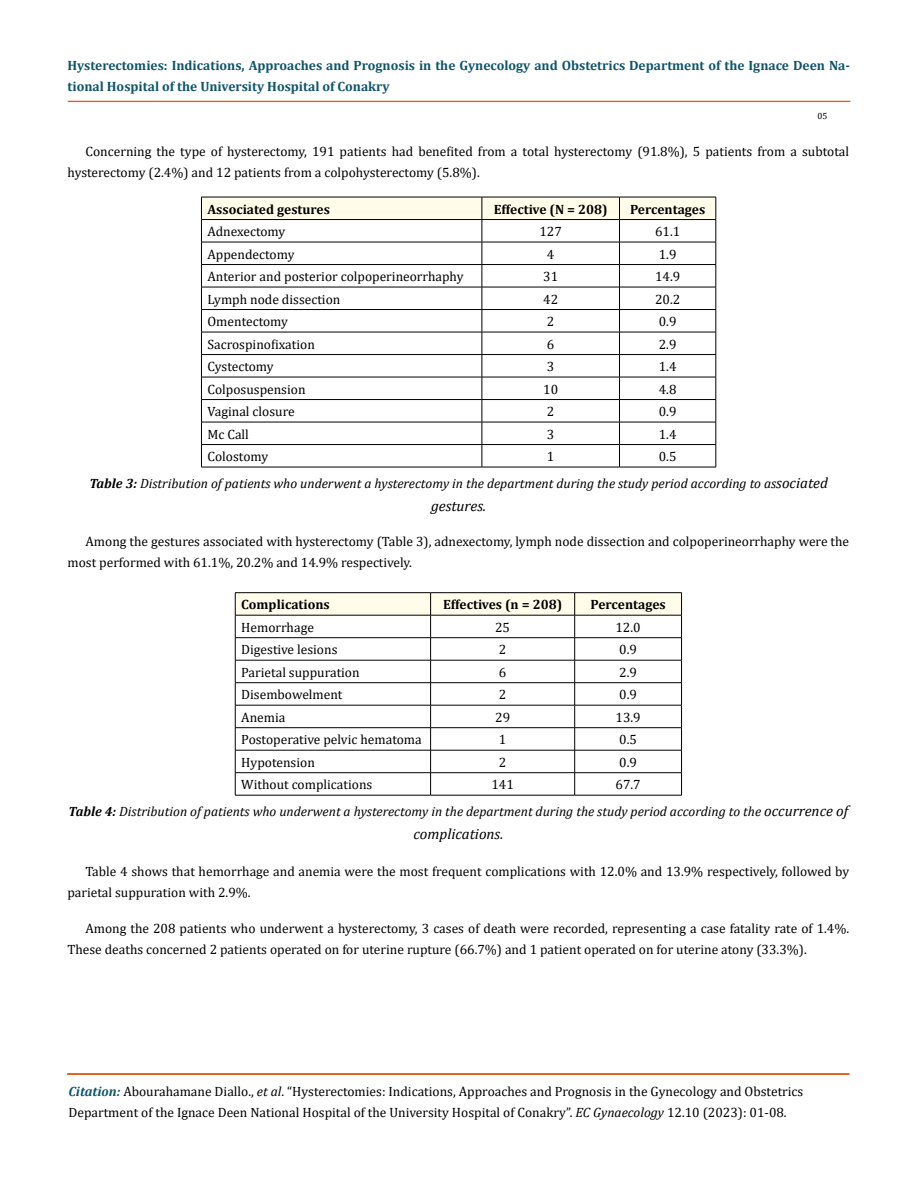
<style>
.page{position:relative;width:917px;height:1188px;background:#fff}
.page>*{position:absolute;margin:0;border:0;box-sizing:border-box;transform-origin:0 0}
.t1{font:italic 15px "Cambria";color:#000}
.t2{font:13.5px/21px "Cambria";color:#000}
.t3{font:italic 13.5px/27.2px "Cambria";color:#000}
.t4{font:700 13.5px/21px "Cambria";color:#0e546a}
.t5{font:700 13.5px "Cambria";color:#000}
.t6{font:9px "Cambria";color:#000}
.s1{font-style:normal}
.s2{font-weight:700}
.s3{font-size:15px}
.s4{font-weight:700;font-style:italic;color:#0e546a}
.s5{font-style:italic}
</style>
<div class="page">
<div style="left:68px;top:101px;width:782px;height:1px;border:1px solid #e05d1a"></div>
<div style="left:67px;top:1074px;width:782px;height:1px;border:1px solid #e05d1a"></div>
<svg style="left:201px;top:197px;width:515px;height:270px"></svg>
<hr style="left:201px;top:467px;width:281px;height:1px;background:#000">
<hr style="left:482px;top:467px;width:137px;height:1px;background:#000">
<hr style="left:619px;top:467px;width:97px;height:1px;background:#000">
<hr style="left:235px;top:592px;width:195px;height:1px;background:#000">
<hr style="left:430px;top:592px;width:144px;height:1px;background:#000">
<hr style="left:574px;top:592px;width:107px;height:1px;background:#000">
<svg style="left:235px;top:593px;width:447px;height:202px"></svg>
<hr style="left:235px;top:795px;width:195px;height:1px;background:#000">
<hr style="left:430px;top:795px;width:144px;height:1px;background:#000">
<hr style="left:574px;top:795px;width:107px;height:1px;background:#000">
<p class="t4" style="left:68px;top:54px;width:783px">Hysterectomies: Indications, Approaches and Prognosis in the Gynecology and Obstetrics Department of the Ignace Deen Na&shy;tional Hospital of the University Hospital of Conakry</p>
<p class="t6" style="left:817px;top:110px;width:11px">05</p>
<p class="t2" style="left:68px;top:141px;width:783px;text-indent:18px">Concerning the type of hysterectomy, 191 patients had benefited from a total hysterectomy (91.8%), 5 patients from a subtotal hysterectomy (2.4%) and 12 patients from a colpohysterectomy (5.8%).</p>
<p class="t5" style="left:207px;top:199px;width:124px">Associated gestures</p>
<p class="t5" style="left:493px;top:199px;width:115px">Effective (N = 208)</p>
<p class="t5" style="left:630px;top:199px;width:77px">Percentages</p>
<p class="t2" style="left:207px;top:221px;width:79px">Adnexectomy</p>
<p class="t2" style="left:539px;top:221px;width:24px">127</p>
<p class="t2" style="left:655px;top:221px;width:27px">61.1</p>
<p class="t2" style="left:207px;top:243px;width:88px">Appendectomy</p>
<p class="t2" style="left:547px;top:243px;width:9px">4</p>
<p class="t2" style="left:658px;top:243px;width:19px">1.9</p>
<p class="t2" style="left:207px;top:266px;width:257px">Anterior and posterior colpoperineorrhaphy</p>
<p class="t2" style="left:543px;top:266px;width:16px">31</p>
<p class="t2" style="left:655px;top:266px;width:27px">14.9</p>
<p class="t2" style="left:207px;top:288px;width:134px">Lymph node dissection</p>
<p class="t2" style="left:543px;top:288px;width:16px">42</p>
<p class="t2" style="left:655px;top:288px;width:27px">20.2</p>
<p class="t2" style="left:207px;top:311px;width:82px">Omentectomy</p>
<p class="t2" style="left:547px;top:311px;width:9px">2</p>
<p class="t2" style="left:658px;top:311px;width:19px">0.9</p>
<p class="t2" style="left:207px;top:333px;width:109px">Sacrospinofixation</p>
<p class="t2" style="left:547px;top:333px;width:9px">6</p>
<p class="t2" style="left:658px;top:333px;width:19px">2.9</p>
<p class="t2" style="left:207px;top:356px;width:68px">Cystectomy</p>
<p class="t2" style="left:547px;top:356px;width:9px">3</p>
<p class="t2" style="left:658px;top:356px;width:19px">1.4</p>
<p class="t2" style="left:207px;top:378px;width:100px">Colposuspension</p>
<p class="t2" style="left:543px;top:378px;width:16px">10</p>
<p class="t2" style="left:658px;top:378px;width:19px">4.8</p>
<p class="t2" style="left:207px;top:401px;width:89px">Vaginal closure</p>
<p class="t2" style="left:547px;top:401px;width:9px">2</p>
<p class="t2" style="left:658px;top:401px;width:19px">0.9</p>
<p class="t2" style="left:207px;top:423px;width:43px">Mc Call</p>
<p class="t2" style="left:547px;top:423px;width:9px">3</p>
<p class="t2" style="left:658px;top:423px;width:19px">1.4</p>
<p class="t2" style="left:207px;top:446px;width:62px">Colostomy</p>
<p class="t2" style="left:547px;top:446px;width:9px">1</p>
<p class="t3" style="left:89px;top:442px;width:740px;text-indent:569px"><span class="s1">0.5<br></span><span class="s2">Table 3:</span> Distribution of patients who underwent a hysterectomy in the department during the study period according to as<span class="s3">sociated</span></p>
<p class="t1" style="left:431px;top:495px;width:56px">gestures.</p>
<p class="t2" style="left:68px;top:531px;width:783px;text-indent:18px">Among the gestures associated with hysterectomy (Table 3), adnexectomy, lymph node dissection and colpoperineorrhaphy were the most performed with 61.1%, 20.2% and 14.9% respectively.</p>
<p class="t5" style="left:241px;top:595px;width:90px">Complications</p>
<p class="t5" style="left:443px;top:595px;width:121px">Effectives (n = 208)</p>
<p class="t5" style="left:590px;top:595px;width:77px">Percentages</p>
<p class="t2" style="left:241px;top:617px;width:74px">Hemorrhage</p>
<p class="t2" style="left:495px;top:617px;width:16px">25</p>
<p class="t2" style="left:615px;top:617px;width:27px">12.0</p>
<p class="t2" style="left:241px;top:639px;width:98px">Digestive lesions</p>
<p class="t2" style="left:499px;top:639px;width:9px">2</p>
<p class="t2" style="left:619px;top:639px;width:19px">0.9</p>
<p class="t2" style="left:241px;top:662px;width:120px">Parietal suppuration</p>
<p class="t2" style="left:499px;top:662px;width:9px">6</p>
<p class="t2" style="left:619px;top:662px;width:19px">2.9</p>
<p class="t2" style="left:241px;top:684px;width:103px">Disembowelment</p>
<p class="t2" style="left:499px;top:684px;width:9px">2</p>
<p class="t2" style="left:619px;top:684px;width:19px">0.9</p>
<p class="t2" style="left:241px;top:707px;width:46px">Anemia</p>
<p class="t2" style="left:495px;top:707px;width:16px">29</p>
<p class="t2" style="left:615px;top:707px;width:27px">13.9</p>
<p class="t2" style="left:241px;top:729px;width:182px">Postoperative pelvic hematoma</p>
<p class="t2" style="left:499px;top:729px;width:9px">1</p>
<p class="t2" style="left:619px;top:729px;width:19px">0.5</p>
<p class="t2" style="left:241px;top:752px;width:75px">Hypotension</p>
<p class="t2" style="left:499px;top:752px;width:9px">2</p>
<p class="t2" style="left:619px;top:752px;width:19px">0.9</p>
<p class="t2" style="left:241px;top:774px;width:132px">Without complications</p>
<p class="t2" style="left:491px;top:774px;width:24px">141</p>
<p class="t3" style="left:69px;top:770px;width:781px;text-indent:547px"><span class="s1">67.7<br></span><span class="s2">Table 4:</span> Distribution of patients who underwent a hysterectomy in the department during the study period according to the <span class="s3">occurrence of</span></p>
<p class="t1" style="left:413px;top:823px;width:91px">complications.</p>
<p class="t2" style="left:67px;top:861px;width:783px;text-indent:18px">Table 4 shows that hemorrhage and anemia were the most frequent complications with 12.0% and 13.9% respectively, followed by parietal suppuration with 2.9%.</p>
<p class="t2" style="left:67px;top:918px;width:783px;text-indent:18px">Among the 208 patients who underwent a hysterectomy, 3 cases of death were recorded, representing a case fatality rate of 1.4%.<br>These deaths concerned 2 patients operated on for uterine rupture (66.7%) and 1 patient operated on for uterine atony (33.3%).</p>
<p class="t2" style="left:68px;top:1081px;width:736px"><span class="s4">Citation:</span> Abourahamane Diallo., <span class="s5">et al</span>. “Hysterectomies: Indications, Approaches and Prognosis in the Gynecology and Obstetrics<br>Department of the Ignace Deen National Hospital of the University Hospital of Conakry”. <span class="s5">EC Gynaecology</span> 12.10 (2023): 01-08.</p>
</div>
